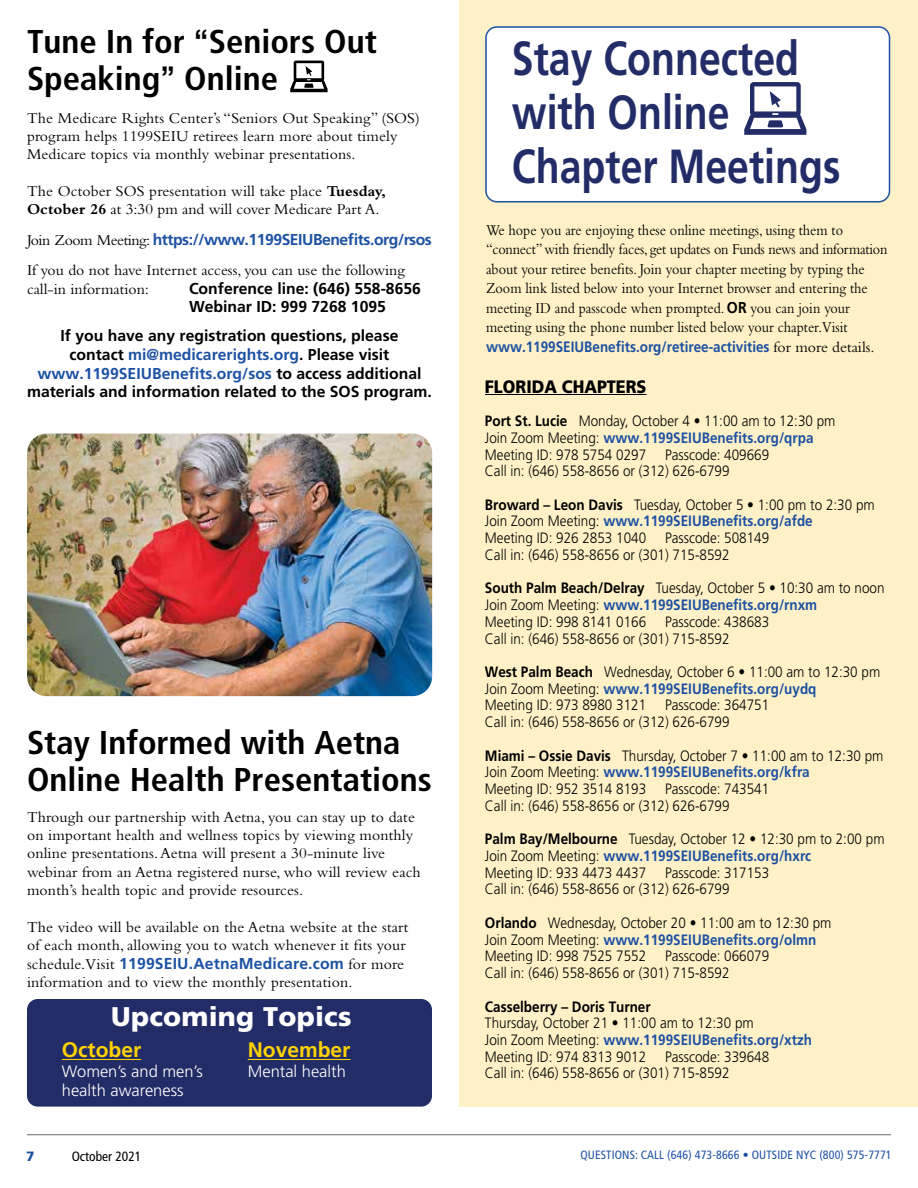
<style>
.page{position:relative;width:918px;height:1188px;background:#fff}
.page>*{position:absolute;margin:0;border:0;box-sizing:border-box;transform-origin:0 0}
.t1{font:700 47.85px/54px "Frutiger";color:#222d68;scale:.82 1}
.t2{font:700 condensed 33px/37.5px "Frutiger";color:#000;scale:1.05 1}
.t3{font:900 27px "Frutiger";letter-spacing:.01em;color:#fff}
.t4{font:700 21px "Frutiger";color:#ffd200}
.t5{font:900 18px "Frutiger";color:#000;scale:.9 1}
.t6{font:300 16.5px/19.5px "Frutiger";color:#fff}
.t7{font:15.75px/18.5px "Bembo";letter-spacing:.01em;color:#000}
.t8{font:15.75px/19.5px "Bembo";letter-spacing:.01em;color:#000;scale:.9 1}
.t9{font:700 15.75px/18.8px "Frutiger";color:#000}
.t10{font:700 15.75px "Frutiger";letter-spacing:-.03em;color:#1d51a3}
.t11{font:700 15.75px "Frutiger";letter-spacing:.01em;color:#1d51a3}
.t12{font:300 15px/16.8px "Frutiger";color:#000;scale:.9 1}
.t13{font:700 15px "Frutiger";color:#1d51a3;scale:.9 1}
.t14{font:700 15px "Frutiger";color:#000;scale:.9 1}
.t15{font:condensed 13.5px "Frutiger";color:#000}
.t16{font:900 13.5px "Frutiger";color:#1d51a3}
.t17{font:condensed 12px "Frutiger";letter-spacing:.01em;color:#1d51a3}
.s1{font-family:"Helvetica Neue";font-weight:500}
.s2{font-weight:700}
.s3{font-family:"Bembo";font-weight:400;color:#000}
.s4{color:#1d51a3}
.s5{font-family:"Frutiger";font-weight:700}
.s6{font-family:"Bembo";font-weight:400;font-size:15.75px;color:#000}
.s7{font-weight:700;color:#1d51a3}
</style>
<div class="page">
<hr style="left:27px;top:1134px;width:864px;height:1px;background:#636466">
<div style="left:459px;top:0;width:459px;height:1107px;background:#fff1c7"></div>
<div style="left:486px;top:27px;width:404px;height:175px;background:#fff;border-radius:11px"></div>
<div style="left:485px;top:26px;width:405px;height:176px;border:2px solid #1d51a3;border-radius:11px"></div>
<svg style="left:744px;top:82px;width:62px;height:53px"></svg>
<hr style="left:485px;top:394px;width:162px;height:1px;background:#000">
<svg style="left:290px;top:61px;width:38px;height:31px"></svg>
<div style="left:27px;top:999px;width:405px;height:108px;background:#222d68;border-radius:11px"></div>
<hr style="left:62px;top:1059px;width:79px;height:1px;background:#ffd200">
<hr style="left:248px;top:1059px;width:102px;height:1px;background:#ffd200">
<img style="left:27px;top:434px;width:405px;height:262px">
<h2 class="t2" style="left:27px;top:23px;width:335px">Tune In for <span class="s1">“</span>Seniors Out<br>Speaking<span class="s1">”</span> Online</h2>
<p class="t7" style="left:27px;top:108px;width:394px">The Medicare Rights Center’s “Seniors Out Speaking” (SOS) program helps 1199SEIU retirees learn more about timely<br>Medicare topics via monthly webinar presentations.</p>
<p class="t7" style="left:27px;top:182px;width:361px">The October SOS presentation will take place <span class="s2">Tuesday,<br>October 26</span> at 3:30 pm and will cover Medicare Part A.</p>
<p class="t10" style="left:27px;top:230px;width:406px"><span class="s3">Join Zoom Meeting:</span> https://www.1199SEIUBenefits.org/rsos</p>
<p class="t7" style="left:27px;top:261px;width:379px">If you do not have Internet access, you can use the following call-in information:</p>
<p class="t9" style="left:189px;top:279px;width:233px">Conference line: (646) 558-8656<br>Webinar ID: 999 7268 1095</p>
<p class="t9" style="left:27px;top:326px;width:407px;text-align:center">If you have any registration questions, please<br>contact <span class="s4">mi@medicarerights.org</span>. Please visit <span class="s4">www.1199SEIUBenefits.org/sos</span> to access additional materials and information related to the SOS program.</p>
<h2 class="t2" style="left:27px;top:724px;width:387px">Stay Informed with Aetna<br>Online Health Presentations</h2>
<p class="t7" style="left:27px;top:807px;width:395px">Through our partnership with Aetna, you can stay up to date on important health and wellness topics by viewing monthly online presentations. Aetna will present a 30-minute live webinar from an Aetna registered nurse, who will review each month’s health topic and provide resources.</p>
<p class="t7" style="left:27px;top:917px;width:383px">The video will be available on the Aetna website at the start of each month, allowing you to watch whenever it fits your</p>
<p class="t11" style="left:27px;top:954px;width:379px"><span class="s3">schedule. Visit</span> 1199SEIU.AetnaMedicare.com <span class="s3">for more</span></p>
<p class="t7" style="left:27px;top:973px;width:327px">information and to view the monthly presentation.</p>
<h3 class="t3" style="left:111px;top:1001px;width:242px">Upcoming Topics</h3>
<h3 class="t4" style="left:62px;top:1038px;width:81px">October</h3>
<p class="t6" style="left:62px;top:1061px;width:142px">Women’s and men’s health awareness</p>
<p class="t16" style="left:26px;top:1148px;width:10px">7</p>
<p class="t15" style="left:72px;top:1148px;width:71px">October 2021</p>
<h3 class="t4" style="left:248px;top:1038px;width:104px">November</h3>
<p class="t6" style="left:248px;top:1061px;width:100px">Mental health</p>
<h1 class="t1" style="left:512px;top:31px;width:402px">Stay Connected with Online<br>Chapter Meetings</h1>
<p class="t8" style="left:486px;top:220px;width:448px">We hope you are enjoying these online meetings, using them to “connect” with friendly faces, get updates on Funds news and information about your retiree benefits. Join your chapter meeting by typing the Zoom link listed below into your Internet browser and entering the meeting ID and passcode when prompted. <span class="s5">OR</span> you can join your meeting using the phone number listed below your chapter.Visit</p>
<p class="t13" style="left:486px;top:338px;width:433px">www.1199SEIUBenefits.org/retiree-activities <span class="s6">for more details.</span></p>
<p class="t5" style="left:485px;top:376px;width:181px">FLORIDA CHAPTERS</p>
<p class="t12" style="left:485px;top:413px;width:391px"><span class="s2">Port St. Lucie</span> Monday, October 4 • 11:00 am to 12:30 pm<br>Join Zoom Meeting: <span class="s7">www.1199SEIUBenefits.org/qrpa<br></span>Meeting ID: 978 5754 0297</p>
<p class="t12" style="left:485px;top:446px;width:318px;text-indent:180px">Passcode: 409669<br>Call in: (646) 558-8656 or (312) 626-6799</p>
<p class="t12" style="left:485px;top:496px;width:435px"><span class="s2">Broward – Leon Davis</span> Tuesday, October 5 • 1:00 pm to 2:30 pm<br>Join Zoom Meeting: <span class="s7">www.1199SEIUBenefits.org/afde<br></span>Meeting ID: 926 2853 1040</p>
<p class="t12" style="left:485px;top:530px;width:318px;text-indent:180px">Passcode: 508149<br>Call in: (646) 558-8656 or (301) 715-8592</p>
<p class="t12" style="left:485px;top:580px;width:446px"><span class="s2">South Palm Beach/Delray</span> Tuesday, October 5 • 10:30 am to noon<br>Join Zoom Meeting: <span class="s7">www.1199SEIUBenefits.org/rnxm<br></span>Meeting ID: 998 8141 0166</p>
<p class="t12" style="left:485px;top:613px;width:318px;text-indent:180px">Passcode: 438683<br>Call in: (646) 558-8656 or (301) 715-8592</p>
<p class="t12" style="left:485px;top:663px;width:441px"><span class="s2">West Palm Beach</span> Wednesday, October 6 • 11:00 am to 12:30 pm<br>Join Zoom Meeting: <span class="s7">www.1199SEIUBenefits.org/uydq<br></span>Meeting ID: 973 8980 3121</p>
<p class="t12" style="left:485px;top:697px;width:318px;text-indent:180px">Passcode: 364751<br>Call in: (646) 558-8656 or (312) 626-6799</p>
<p class="t12" style="left:485px;top:747px;width:444px"><span class="s2">Miami – Ossie Davis</span> Thursday, October 7 • 11:00 am to 12:30 pm<br>Join Zoom Meeting: <span class="s7">www.1199SEIUBenefits.org/kfra<br></span>Meeting ID: 952 3514 8193</p>
<p class="t12" style="left:485px;top:781px;width:318px;text-indent:180px">Passcode: 743541<br>Call in: (646) 558-8656 or (312) 626-6799</p>
<p class="t12" style="left:485px;top:831px;width:446px"><span class="s2">Palm Bay/Melbourne</span> Tuesday, October 12 • 12:30 pm to 2:00 pm<br>Join Zoom Meeting: <span class="s7">www.1199SEIUBenefits.org/hxrc<br></span>Meeting ID: 933 4473 4437</p>
<p class="t12" style="left:485px;top:864px;width:318px;text-indent:180px">Passcode: 317153<br>Call in: (646) 558-8656 or (312) 626-6799</p>
<p class="t12" style="left:485px;top:914px;width:387px"><span class="s2">Orlando</span> Wednesday, October 20 • 11:00 am to 12:30 pm<br>Join Zoom Meeting: <span class="s7">www.1199SEIUBenefits.org/olmn<br></span>Meeting ID: 998 7525 7552</p>
<p class="t12" style="left:485px;top:948px;width:318px;text-indent:180px">Passcode: 066079<br>Call in: (646) 558-8656 or (301) 715-8592</p>
<p class="t14" style="left:485px;top:997px;width:186px">Casselberry – Doris Turner</p>
<p class="t12" style="left:485px;top:1015px;width:365px">Thursday, October 21 • 11:00 am to 12:30 pm<br>Join Zoom Meeting: <span class="s7">www.1199SEIUBenefits.org/xtzh<br></span>Meeting ID: 974 8313 9012</p>
<p class="t12" style="left:485px;top:1048px;width:318px;text-indent:180px">Passcode: 339648<br>Call in: (646) 558-8656 or (301) 715-8592</p>
<p class="t17" style="left:581px;top:1148px;width:313px">QUESTIONS: CALL (646) 473-8666 • OUTSIDE NYC (800) 575-7771</p>
</div>
